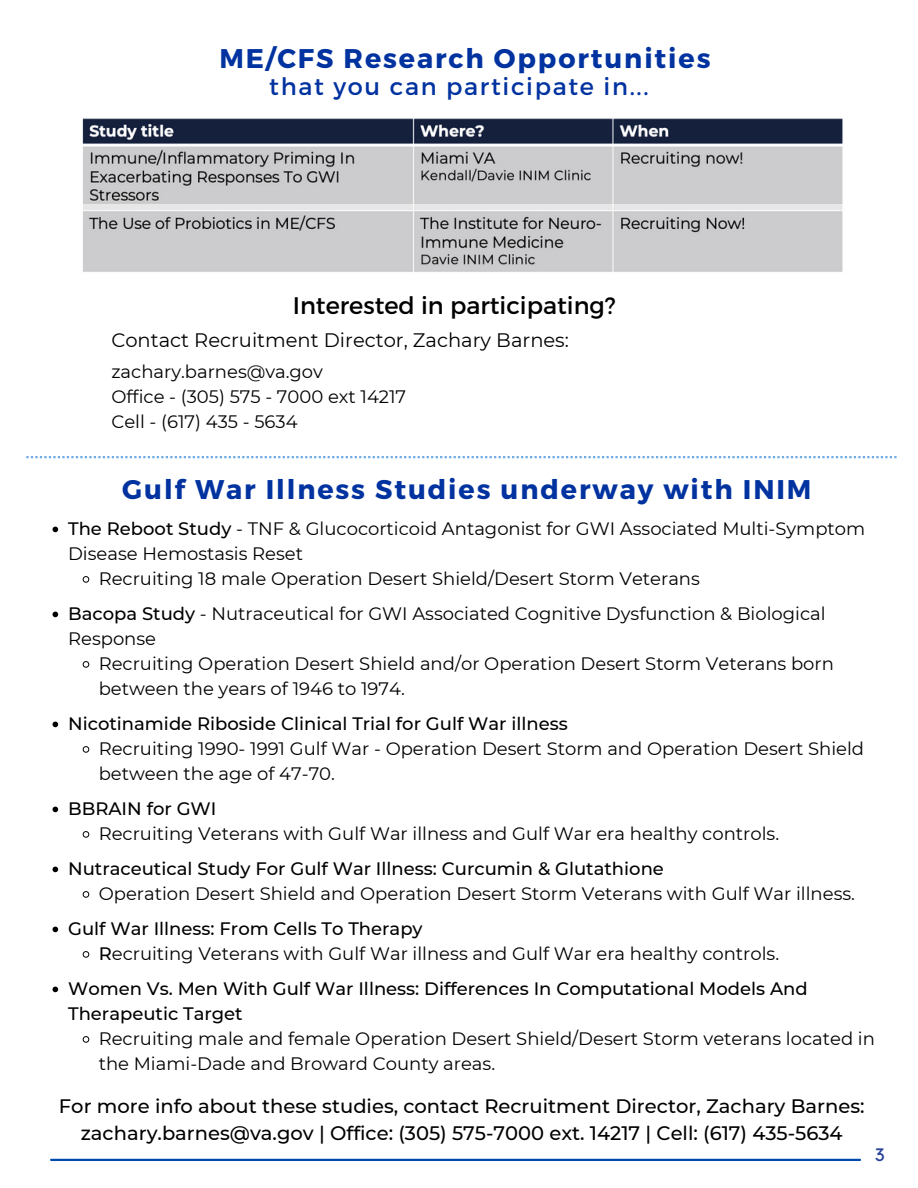
<style>
.page{position:relative;width:918px;height:1188px;background:#fff}
.page>*{position:absolute;margin:0;border:0;box-sizing:border-box;transform-origin:0 0}
.t1{font:700 27px "Montserrat";letter-spacing:.07em;color:#0032a0}
.t2{font:24px "Montserrat";color:#000}
.t3{font:24px "Montserrat";letter-spacing:.07em;color:#0032a0}
.t4{font:500 19.5px/26.8px "Montserrat";color:#000;text-align:center}
.t5{font:19.5px "Montserrat";color:#000}
.t6{font:18px/25px "Montserrat";color:#000}
.t7{font:500 18px/25px "Montserrat";color:#000}
.t8{font:18px "Lexend Deca";color:#274099}
.s1{font-weight:500}
</style>
<div class="page">
<hr style="left:51px;top:1159px;width:809px;height:2px;background:#004aad">
<svg style="left:53px;top:527px;width:5px;height:5px"></svg>
<svg style="left:82px;top:576px;width:8px;height:7px"></svg>
<svg style="left:53px;top:612px;width:5px;height:5px"></svg>
<svg style="left:82px;top:661px;width:8px;height:7px"></svg>
<svg style="left:53px;top:722px;width:5px;height:5px"></svg>
<svg style="left:82px;top:746px;width:8px;height:7px"></svg>
<svg style="left:53px;top:807px;width:5px;height:5px"></svg>
<svg style="left:82px;top:831px;width:8px;height:7px"></svg>
<svg style="left:53px;top:867px;width:5px;height:5px"></svg>
<svg style="left:82px;top:891px;width:8px;height:7px"></svg>
<svg style="left:53px;top:927px;width:5px;height:5px"></svg>
<svg style="left:82px;top:951px;width:8px;height:7px"></svg>
<svg style="left:53px;top:987px;width:5px;height:5px"></svg>
<svg style="left:82px;top:1036px;width:8px;height:7px"></svg>
<svg style="left:26px;top:456px;width:871px;height:2px"></svg>
<img style="left:82px;top:118px;width:761px;height:87px">
<img style="left:83px;top:205px;width:760px;height:67px">
<h1 class="t1" style="left:219px;top:41px;width:493px">ME/CFS Research Opportunities</h1>
<h2 class="t3" style="left:269px;top:71px;width:381px">that you can participate in...</h2>
<h2 class="t2" style="left:293px;top:290px;width:324px">Interested in participating?</h2>
<p class="t5" style="left:111px;top:328px;width:459px">Contact Recruitment Director, Zachary Barnes:</p>
<p class="t6" style="left:111px;top:359px;width:296px">zachary.barnes@va.gov<br>Office - (305) 575 - 7000 ext 14217<br>Cell - (617) 435 - 5634</p>
<h1 class="t1" style="left:122px;top:472px;width:691px">Gulf War Illness Studies underway with INIM</h1>
<p class="t6" style="left:68px;top:516px;width:799px"><span class="s1">The Reboot Study</span> - TNF &amp; Glucocorticoid Antagonist for GWI Associated Multi-Symptom</p>
<p class="t6" style="left:68px;top:541px;width:237px">Disease Hemostasis Reset</p>
<p class="t6" style="left:99px;top:566px;width:603px">Recruiting 18 male Operation Desert Shield/Desert Storm Veterans</p>
<p class="t6" style="left:68px;top:601px;width:759px"><span class="s1">Bacopa Study</span> - Nutraceutical for GWI Associated Cognitive Dysfunction &amp; Biological<br>Response</p>
<p class="t6" style="left:99px;top:651px;width:737px">Recruiting Operation Desert Shield and/or Operation Desert Storm Veterans born between the years of 1946 to 1974.</p>
<p class="t7" style="left:68px;top:711px;width:501px">Nicotinamide Riboside Clinical Trial for Gulf War illness</p>
<p class="t6" style="left:99px;top:736px;width:767px">Recruiting 1990- 1991 Gulf War - Operation Desert Storm and Operation Desert Shield between the age of 47-70.</p>
<p class="t7" style="left:68px;top:796px;width:150px">BBRAIN for GWI</p>
<p class="t6" style="left:99px;top:821px;width:682px">Recruiting Veterans with Gulf War illness and Gulf War era healthy controls.</p>
<p class="t7" style="left:68px;top:856px;width:597px">Nutraceutical Study For Gulf War Illness: Curcumin &amp; Glutathione</p>
<p class="t6" style="left:99px;top:881px;width:758px">Operation Desert Shield and Operation Desert Storm Veterans with Gulf War illness.</p>
<p class="t6" style="left:99px;top:916px;width:682px;text-indent:-31px"><span class="s1">Gulf War Illness: From Cells To Therapy<br>R</span>ecruiting Veterans with Gulf War illness and Gulf War era healthy controls.</p>
<p class="t7" style="left:68px;top:976px;width:741px">Women Vs. Men With Gulf War Illness: Differences In Computational Models And<br>Therapeutic Target</p>
<p class="t6" style="left:99px;top:1026px;width:778px">Recruiting male and female Operation Desert Shield/Desert Storm veterans located in the Miami-Dade and Broward County areas.</p>
<p class="t4" style="left:59px;top:1093px;width:807px">For more info about these studies, contact Recruitment Director, Zachary Barnes: zachary.barnes@va.gov | Office: (305) 575-7000 ext. 14217 | Cell: (617) 435-5634</p>
<p class="t8" style="left:875px;top:1143px;width:11px">3</p>
</div>
